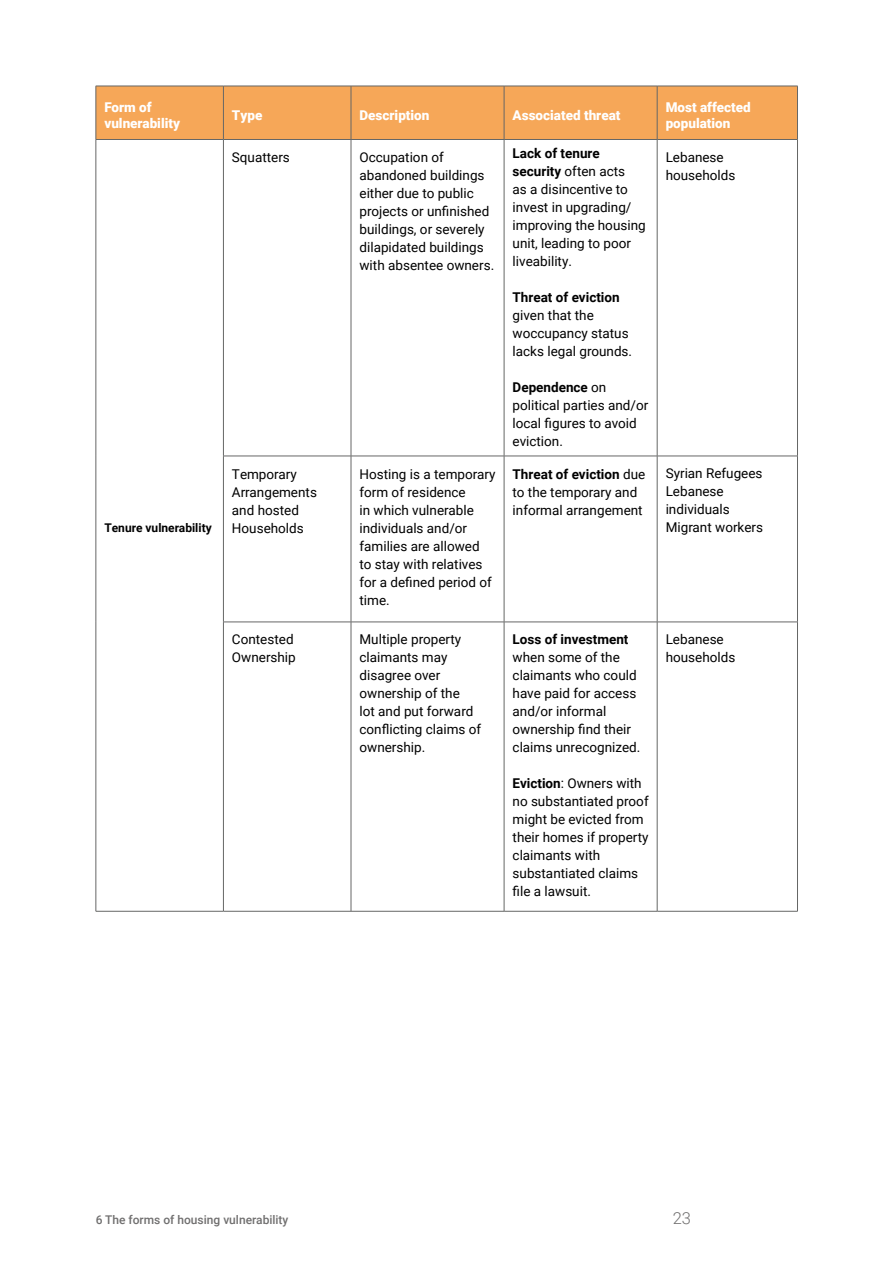
<style>
.page{position:relative;width:893px;height:1263px;background:#fff}
.page>*{position:absolute;margin:0;border:0;box-sizing:border-box;transform-origin:0 0}
.t1{font:300 16.5px "Roboto";color:#706f6f}
.t2{font:13.5px/18px "Roboto";color:#000}
.t3{font:900 13.5px/15.8px "Roboto";color:#fff}
.t4{font:700 13.5px "Roboto";color:#000}
.t5{font:500 12px "Roboto";color:#706f6f}
.t6{font:700 12px "Roboto";color:#000}
.s1{font-weight:700}
</style>
<div class="page">
<div style="left:97px;top:87px;width:700px;height:52px;background:#f6a758"></div>
<svg style="left:97px;top:140px;width:700px;height:771px"></svg>
<hr style="left:351px;top:139px;width:153px;height:1px;background:#666766">
<hr style="left:504px;top:139px;width:153px;height:1px;background:#666766">
<hr style="left:657px;top:139px;width:141px;height:1px;background:#666766">
<hr style="left:351px;top:456px;width:153px;height:1px;background:#666766">
<hr style="left:504px;top:456px;width:153px;height:1px;background:#666766">
<hr style="left:657px;top:456px;width:141px;height:1px;background:#666766">
<hr style="left:351px;top:622px;width:153px;height:1px;background:#666766">
<hr style="left:504px;top:622px;width:153px;height:1px;background:#666766">
<hr style="left:657px;top:622px;width:141px;height:1px;background:#666766">
<hr style="left:96px;top:86px;width:127px;height:1px;background:#666766">
<hr style="left:96px;top:86px;width:1px;height:53px;background:#666766">
<hr style="left:223px;top:86px;width:128px;height:1px;background:#666766">
<hr style="left:223px;top:86px;width:1px;height:53px;background:#666766">
<hr style="left:96px;top:139px;width:127px;height:1px;background:#666766">
<hr style="left:96px;top:140px;width:1px;height:316px;background:#666766">
<hr style="left:223px;top:139px;width:128px;height:1px;background:#666766">
<hr style="left:223px;top:140px;width:1px;height:316px;background:#666766">
<hr style="left:96px;top:456px;width:1px;height:166px;background:#666766">
<hr style="left:223px;top:456px;width:128px;height:1px;background:#666766">
<hr style="left:223px;top:456px;width:1px;height:166px;background:#666766">
<hr style="left:96px;top:622px;width:1px;height:289px;background:#666766">
<hr style="left:223px;top:622px;width:128px;height:1px;background:#666766">
<hr style="left:223px;top:622px;width:1px;height:289px;background:#666766">
<hr style="left:96px;top:911px;width:127px;height:1px;background:#666766">
<hr style="left:223px;top:911px;width:128px;height:1px;background:#666766">
<hr style="left:351px;top:86px;width:153px;height:1px;background:#666766">
<hr style="left:504px;top:86px;width:153px;height:1px;background:#666766">
<hr style="left:657px;top:86px;width:141px;height:1px;background:#666766">
<hr style="left:797px;top:86px;width:1px;height:53px;background:#666766">
<hr style="left:797px;top:140px;width:1px;height:316px;background:#666766">
<hr style="left:797px;top:456px;width:1px;height:166px;background:#666766">
<hr style="left:797px;top:622px;width:1px;height:289px;background:#666766">
<hr style="left:351px;top:911px;width:153px;height:1px;background:#666766">
<hr style="left:504px;top:911px;width:153px;height:1px;background:#666766">
<hr style="left:657px;top:911px;width:141px;height:1px;background:#666766">
<hr style="left:351px;top:86px;width:1px;height:53px;background:#666766">
<hr style="left:351px;top:140px;width:1px;height:316px;background:#666766">
<hr style="left:351px;top:456px;width:1px;height:166px;background:#666766">
<hr style="left:351px;top:622px;width:1px;height:289px;background:#666766">
<hr style="left:504px;top:86px;width:1px;height:53px;background:#666766">
<hr style="left:504px;top:140px;width:1px;height:316px;background:#666766">
<hr style="left:504px;top:456px;width:1px;height:166px;background:#666766">
<hr style="left:504px;top:622px;width:1px;height:289px;background:#666766">
<hr style="left:657px;top:86px;width:1px;height:53px;background:#666766">
<hr style="left:657px;top:140px;width:1px;height:316px;background:#666766">
<hr style="left:657px;top:456px;width:1px;height:166px;background:#666766">
<hr style="left:657px;top:622px;width:1px;height:289px;background:#666766">
<p class="t3" style="left:104px;top:99px;width:77px">Form of vulnerability</p>
<p class="t3" style="left:232px;top:107px;width:32px">Type</p>
<p class="t3" style="left:359px;top:107px;width:71px">Description</p>
<p class="t3" style="left:513px;top:107px;width:109px">Associated threat</p>
<p class="t3" style="left:666px;top:99px;width:87px">Most affected population</p>
<p class="t6" style="left:104px;top:519px;width:109px">Tenure vulnerability</p>
<p class="t2" style="left:232px;top:148px;width:59px">Squatters</p>
<p class="t2" style="left:359px;top:148px;width:136px">Occupation of abandoned buildings either due to public projects or unfinished buildings, or severely dilapidated buildings with absentee owners.</p>
<p class="t2" style="left:513px;top:144px;width:135px"><span class="s1">Lack of tenure security</span> often acts<br>as a disincentive to invest in upgrading/ improving the housing unit, leading to poor liveability.</p>
<p class="t4" style="left:513px;top:288px;width:109px">Threat of eviction</p>
<p class="t2" style="left:513px;top:306px;width:121px">given that the woccupancy status lacks legal grounds.</p>
<p class="t2" style="left:513px;top:378px;width:137px"><span class="s1">Dependence</span> on political parties and/or local figures to avoid eviction.</p>
<p class="t2" style="left:666px;top:148px;width:71px">Lebanese households</p>
<p class="t2" style="left:232px;top:464px;width:87px">Temporary<br>Arrangements and hosted<br>Households</p>
<p class="t2" style="left:359px;top:464px;width:137px">Hosting is a temporary form of residence<br>in which vulnerable individuals and/or families are allowed<br>to stay with relatives for a defined period of time.</p>
<p class="t2" style="left:513px;top:464px;width:134px"><span class="s1">Threat of eviction</span> due to the temporary and informal arrangement</p>
<p class="t2" style="left:666px;top:464px;width:99px">Syrian Refugees<br>Lebanese individuals<br>Migrant workers</p>
<p class="t2" style="left:232px;top:630px;width:65px">Contested<br>Ownership</p>
<p class="t2" style="left:360px;top:630px;width:123px">Multiple property claimants may disagree over ownership of the<br>lot and put forward conflicting claims of ownership.</p>
<p class="t4" style="left:513px;top:630px;width:117px">Loss of investment</p>
<p class="t2" style="left:666px;top:630px;width:71px">Lebanese households</p>
<p class="t2" style="left:513px;top:648px;width:129px">when some of the claimants who could have paid for access and/or informal ownership find their claims unrecognized.</p>
<p class="t2" style="left:513px;top:774px;width:138px"><span class="s1">Eviction</span>: Owners with no substantiated proof might be evicted from their homes if property claimants with substantiated claims file a lawsuit.</p>
<p class="t5" style="left:96px;top:1211px;width:194px">6 The forms of housing vulnerability</p>
<p class="t1" style="left:673px;top:1207px;width:20px">23</p>
</div>
